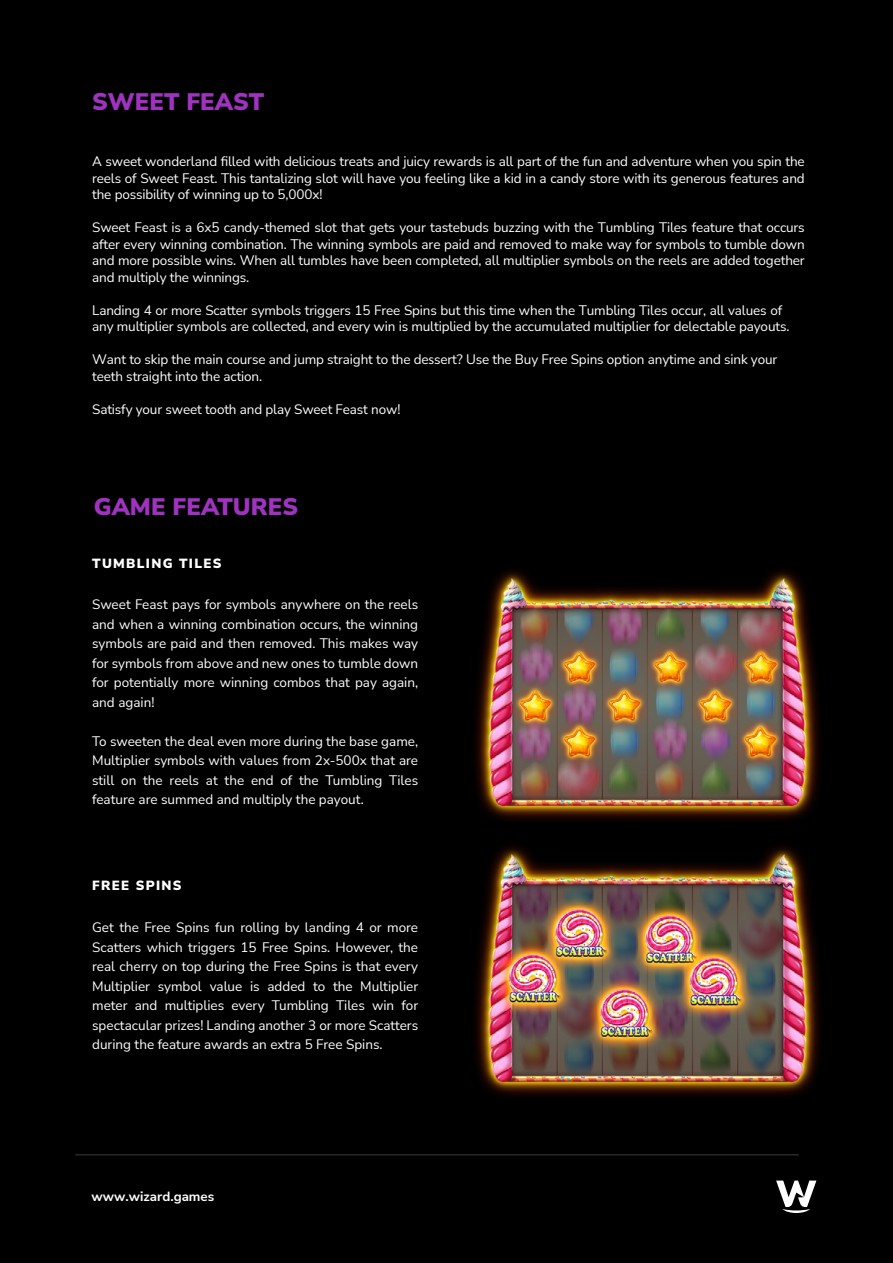
<style>
.page{position:relative;width:893px;height:1263px;background:#000}
.page>*{position:absolute;margin:0;border:0;box-sizing:border-box;transform-origin:0 0}
.t1{font:900 23.85px "Nunito Sans";color:#a032c0}
.t2{font:13.5px/19.5px "Nunito Sans";letter-spacing:-.01em;color:#fff;text-align:justify}
.t3{font:900 13.35px "Nunito Sans";letter-spacing:.1em;color:#fff}
.t4{font:700 13.35px "Nunito Sans";color:#fff}
.s1{font-family:"Source Sans Pro"}
</style>
<div class="page">
<svg style="left:776px;top:1180px;width:40px;height:33px"></svg>
<hr style="left:75px;top:1154px;width:724px;height:1px;background:#2c272d">
<img style="left:475px;top:846px;width:345px;height:250px">
<img style="left:475px;top:570px;width:345px;height:250px">
<h1 class="t1" style="left:92px;top:85px;width:173px">SWEET FEAST</h1>
<p class="t2" style="left:92px;top:153px;width:714px;line-height:16.5px">A sweet wonderland filled with delicious treats and juicy rewards is all part of the fun and adventure when you spin the reels of Sweet Feast. This tantalizing slot will have you feeling like a kid in a candy store with its generous features and the possibility of winning up to 5,000x!</p>
<p class="t2" style="left:92px;top:219px;width:714px;line-height:16.5px">Sweet Feast is a 6x5 candy-themed slot that gets your tastebuds buzzing with the Tumbling Tiles feature that occurs after every winning combination. The winning symbols are paid and removed to make way for symbols to tumble down and more possible wins. When all tumbles have been completed, all multiplier symbols on the reels are added together and multiply the winnings.</p>
<p class="t2" style="left:92px;top:301px;width:699px;line-height:16.5px">Landing 4 or more Scatter symbols triggers 15 Free Spins but this time when the Tumbling Tiles occur, all values of any multiplier symbols are collected, and every win is multiplied by the accumulated multiplier for delectable payouts.</p>
<p class="t2" style="left:92px;top:351px;width:687px;line-height:16.5px">Want to skip the main course and jump straight to the de<span class="s1">s</span>sert? Use the Buy Free Spins option anytime and sink your teeth straight into the action.</p>
<p class="t2" style="left:92px;top:399px;width:310px">Satisfy your sweet tooth and play Sweet Feast now!</p>
<h1 class="t1" style="left:94px;top:489px;width:206px">GAME FEATURES</h1>
<p class="t3" style="left:92px;top:553px;width:131px">TUMBLING TILES</p>
<p class="t2" style="left:92px;top:594px;width:327px">Sweet Feast pays for symbols anywhere on the reels and when a winning combination occurs, the winning symbols are paid and then removed. This makes way for symbols from above and new ones to tumble down for potentially more winning combos that pay again, and again!</p>
<p class="t2" style="left:92px;top:731px;width:327px">To sweeten the deal even more during the base game, Multiplier symbols with values from 2x-500x that are still on the reels at the end of the Tumbling Tiles feature are summed and multiply the payout.</p>
<p class="t3" style="left:92px;top:876px;width:91px">FREE SPINS</p>
<p class="t2" style="left:92px;top:917px;width:327px">Get the Free Spins fun rolling by landing 4 or more Scatters which triggers 15 Free Spins. However, the real cherry on top during the Free Spins is that every Multiplier symbol value is added to the Multiplier meter and multiplies every Tumbling Tiles win for spectacular prizes! Landing another 3 or more Scatters during the feature awards an extra 5 Free Spins.</p>
<p class="t4" style="left:92px;top:1186px;width:124px">www.wizard.games</p>
</div>
